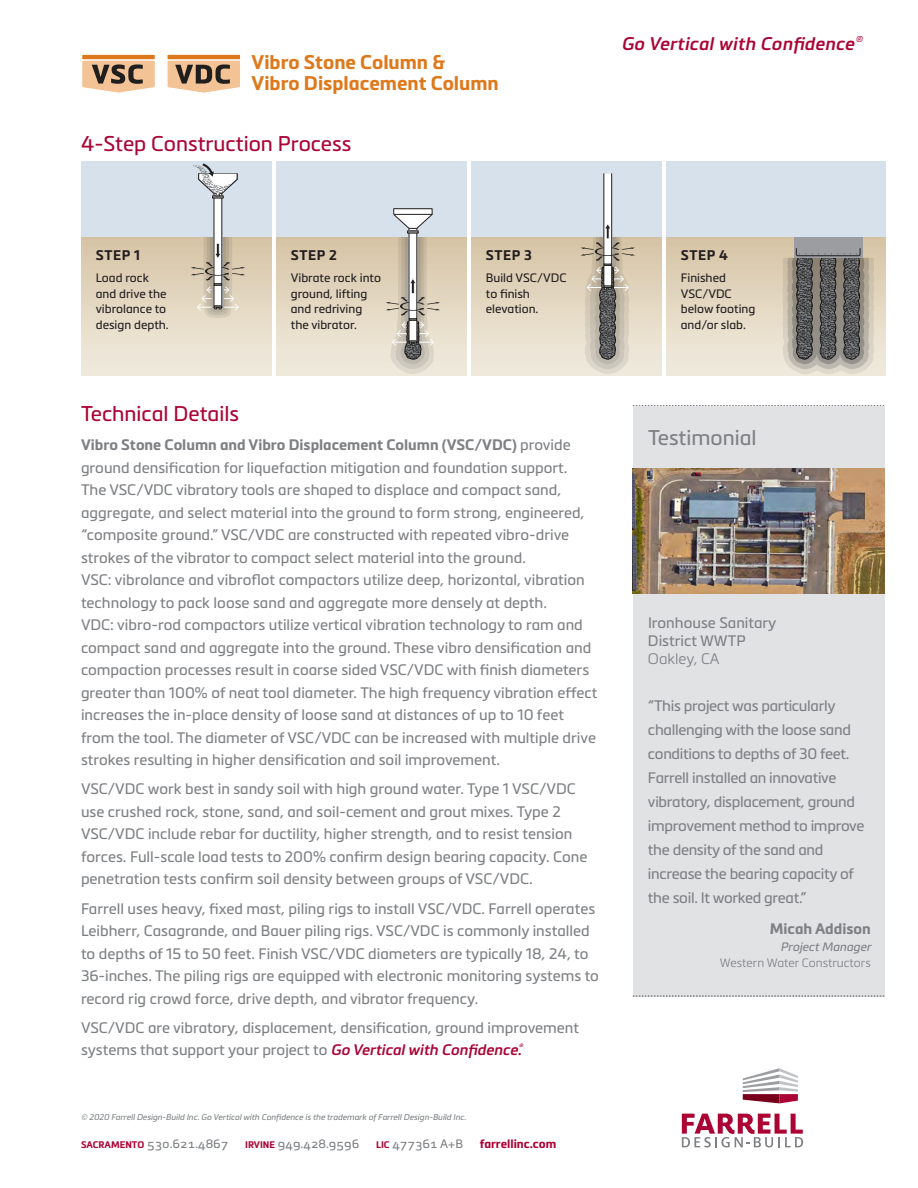
<style>
.page{position:relative;width:918px;height:1188px;background:#fff}
.page>*{position:absolute;margin:0;border:0;box-sizing:border-box;transform-origin:0 0}
.t1{font:21px "Metronic Pro";color:#ab0333}
.t2{font:21px "Metronic Pro";color:#7e8083}
.t3{font:700 19.5px/21px "Metronic Pro";color:#de791b}
.t4{font:italic 600 18px "Metronic Pro";letter-spacing:.02em;color:#ab0333}
.t5{font:15px/22.5px "Metronic Pro";color:#7e8083}
.t6{font:15px/24px "Metronic Pro";letter-spacing:-.02em;color:#7e8083}
.t7{font:700 15px "Metronic Pro";color:#7e8083}
.t8{font:300 15px "Metronic Pro";color:#7e8083}
.t9{font:700 13.8px "Metronic Pro";letter-spacing:.04em;color:#231f20}
.t10{font:12px/15.5px "Metronic Pro";color:#231f20}
.t11{font:12px "Metronic Pro";color:#7e8083}
.t12{font:300 12px "Metronic Pro";color:#7e8083}
.t13{font:700 12px "Metronic Pro";color:#ab0333}
.t14{font:italic 12px "Metronic Pro";color:#7e8083}
.t15{font:italic 8.25px "Metronic Pro";color:#7e8083}
.s1{font-weight:700}
.s2{font-weight:600;font-style:italic;color:#ab0333}
.s3{font-weight:700;font-size:9.45px;color:#ab0333}
</style>
<div class="page">
<svg style="left:633px;top:405px;width:251px;height:1px"></svg>
<svg style="left:743px;top:1068px;width:55px;height:35px"></svg>
<svg style="left:682px;top:1114px;width:121px;height:33px"></svg>
<div style="left:633px;top:406px;width:251px;height:591px;background:#e1e2e4"></div>
<svg style="left:633px;top:995px;width:251px;height:2px"></svg>
<img style="left:633px;top:469px;width:251px;height:125px">
<div style="left:666px;top:161px;width:219px;height:215px;background:#d6e1eb"></div>
<div style="left:81px;top:161px;width:190px;height:215px;background:#d6e1eb"></div>
<div style="left:276px;top:161px;width:190px;height:215px;background:#d6e1eb"></div>
<div style="left:471px;top:161px;width:190px;height:215px;background:#d6e1eb"></div>
<div style="left:666px;top:237px;width:219px;height:139px;background:linear-gradient(to bottom,#d6c4a5,#f1ece0)"></div>
<div style="left:81px;top:237px;width:190px;height:139px;background:linear-gradient(to bottom,#d6c4a5,#f1ece0)"></div>
<div style="left:276px;top:237px;width:190px;height:139px;background:linear-gradient(to bottom,#d6c4a5,#f1ece0)"></div>
<div style="left:471px;top:237px;width:190px;height:139px;background:linear-gradient(to bottom,#d6c4a5,#f1ece0)"></div>
<div style="left:794px;top:237px;width:69px;height:21px;background:#9b9da0"></div>
<svg style="left:778px;top:243px;width:101px;height:133px;background:#928d86"></svg>
<div style="left:214px;top:193px;width:8px;height:91px;background:#fff"></div>
<div style="left:394px;top:209px;width:38px;height:5px;background:#fff"></div>
<div style="left:604px;top:174px;width:8px;height:90px;background:#fff;border:1px solid #211e1e"></div>
<svg style="left:193px;top:163px;width:45px;height:35px"></svg>
<svg style="left:191px;top:212px;width:54px;height:108px"></svg>
<svg style="left:385px;top:214px;width:55px;height:162px;background:#cac4b8"></svg>
<svg style="left:580px;top:182px;width:55px;height:194px"></svg>
<svg style="left:82px;top:54px;width:73px;height:39px;background:#cda682"></svg>
<svg style="left:167px;top:54px;width:74px;height:39px;background:#caa482"></svg>
<h2 class="t3" style="left:252px;top:51px;width:249px">Vibro Stone Column &amp;<br>Vibro Displacement Column</h2>
<h1 class="t1" style="left:81px;top:128px;width:272px">4-Step Construction Process</h1>
<p class="t4" style="left:621px;top:33px;width:242px">Go Vertical with Confidence<sup>®</sup></p>
<p class="t9" style="left:96px;top:246px;width:46px">STEP 1</p>
<p class="t10" style="left:96px;top:270px;width:75px">Load rock and drive the vibrolance to design depth.</p>
<p class="t9" style="left:291px;top:246px;width:48px">STEP 2</p>
<p class="t10" style="left:291px;top:270px;width:92px">Vibrate rock into ground, lifting and redriving the vibrator.</p>
<p class="t9" style="left:486px;top:246px;width:48px">STEP 3</p>
<p class="t10" style="left:486px;top:270px;width:82px">Build VSC/VDC to finish elevation.</p>
<h1 class="t1" style="left:81px;top:398px;width:160px">Technical Details</h1>
<p class="t5" style="left:81px;top:433px;width:518px"><span class="s1">Vibro Stone Column and Vibro Displacement Column (VSC/VDC)</span> provide ground densification for liquefaction mitigation and foundation support.<br>The VSC/VDC vibratory tools are shaped to displace and compact sand, aggregate, and select material into the ground to form strong, engineered, “composite ground.” VSC/VDC are constructed with repeated vibro-drive strokes of the vibrator to compact select material into the ground.<br>VSC: vibrolance and vibroflot compactors utilize deep, horizontal, vibration technology to pack loose sand and aggregate more densely at depth.<br>VDC: vibro-rod compactors utilize vertical vibration technology to ram and compact sand and aggregate into the ground. These vibro densification and compaction processes result in coarse sided VSC/VDC with finish diameters greater than 100% of neat tool diameter. The high frequency vibration effect increases the in-place density of loose sand at distances of up to 10 feet from the tool. The diameter of VSC/VDC can be increased with multiple drive strokes resulting in higher densification and soil improvement.</p>
<p class="t5" style="left:81px;top:777px;width:508px">VSC/VDC work best in sandy soil with high ground water. Type 1 VSC/VDC use crushed rock, stone, sand, and soil-cement and grout mixes. Type 2<br>VSC/VDC include rebar for ductility, higher strength, and to resist tension forces. Full-scale load tests to 200% confirm design bearing capacity. Cone penetration tests confirm soil density between groups of VSC/VDC.</p>
<p class="t5" style="left:81px;top:896px;width:520px">Farrell uses heavy, fixed mast, piling rigs to install VSC/VDC. Farrell operates Leibherr, Casagrande, and Bauer piling rigs. VSC/VDC is commonly installed to depths of 15 to 50 feet. Finish VSC/VDC diameters are typically 18, 24, to 36-inches. The piling rigs are equipped with electronic monitoring systems to record rig crowd force, drive depth, and vibrator frequency.</p>
<p class="t5" style="left:81px;top:1015px;width:500px">VSC/VDC are vibratory, displacement, densification, ground improvement systems that support your project to <span class="s2">Go Vertical with Confidence.</span><sup>®</sup></p>
<p class="t15" style="left:81px;top:1111px;width:387px">© 2020 Farrell Design-Build Inc. Go Vertical with Confidence is the trademark of Farrell Design-Build Inc.</p>
<p class="t11" style="left:81px;top:1135px;width:149px"><span class="s3">SACRAMENTO</span> 530.621.4867</p>
<p class="t11" style="left:245px;top:1135px;width:116px"><span class="s3">IRVINE</span> 949.428.9596</p>
<p class="t11" style="left:376px;top:1135px;width:88px"><span class="s3">LIC</span> 477361 A+B</p>
<p class="t13" style="left:480px;top:1136px;width:78px">farrellinc.com</p>
<p class="t9" style="left:681px;top:246px;width:49px">STEP 4</p>
<p class="t10" style="left:681px;top:270px;width:76px">Finished<br>VSC/VDC below footing and/or slab.</p>
<h1 class="t2" style="left:648px;top:423px;width:110px">Testimonial</h1>
<p class="t5" style="left:648px;top:613px;width:130px;line-height:18px">Ironhouse Sanitary<br>District WWTP</p>
<p class="t8" style="left:648px;top:649px;width:73px">Oakley, CA</p>
<p class="t6" style="left:648px;top:693px;width:218px">“This project was particularly challenging with the loose sand conditions to depths of 30 feet.<br>Farrell installed an innovative vibratory, displacement, ground improvement method to improve the density of the sand and increase the bearing capacity of the soil. It worked great.”</p>
<p class="t7" style="left:770px;top:920px;width:102px">Micah Addison</p>
<p class="t14" style="left:780px;top:938px;width:92px">Project Manager</p>
<p class="t12" style="left:720px;top:955px;width:152px">Western Water Constructors</p>
</div>
